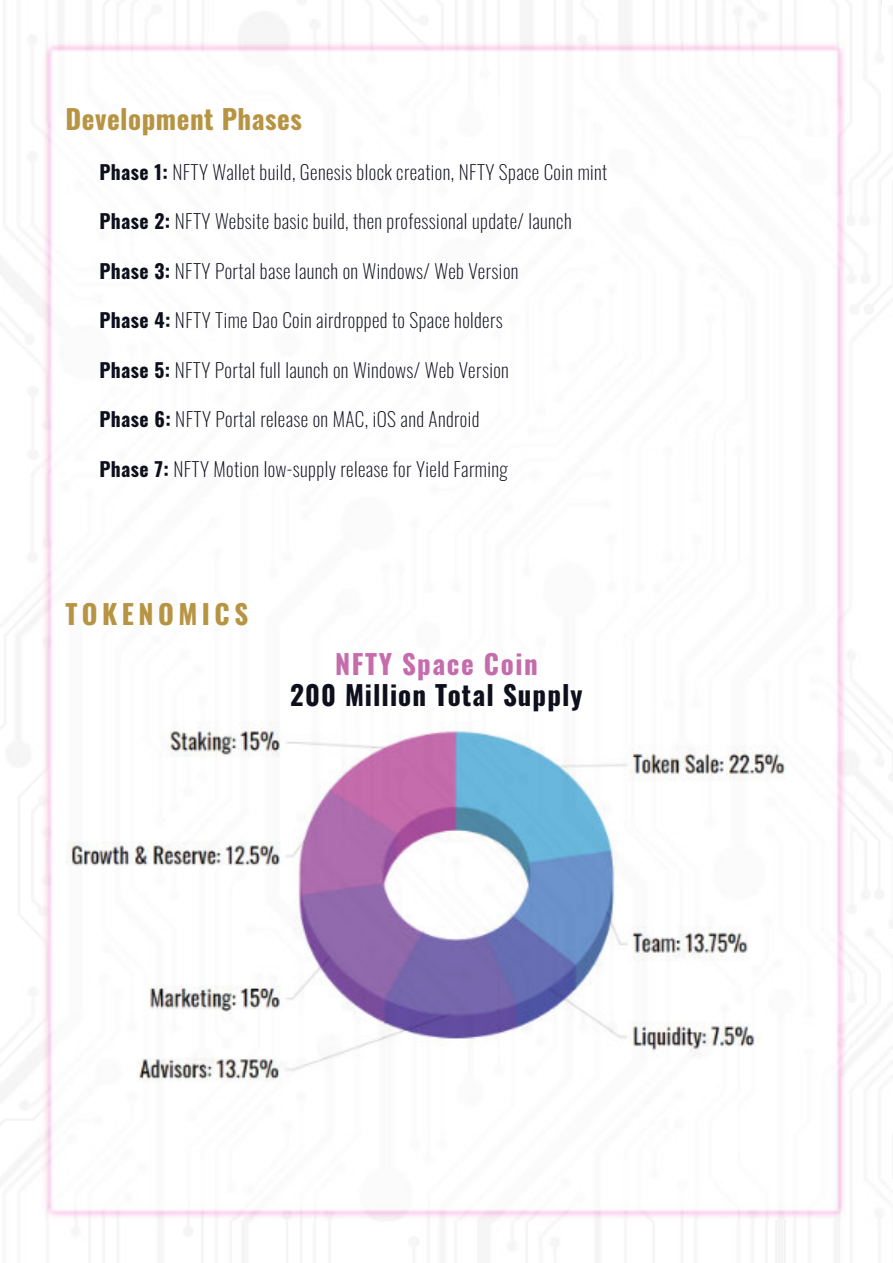
<style>
.page{position:relative;width:893px;height:1263px;background:#fff}
.page>*{position:absolute;margin:0;border:0;box-sizing:border-box;transform-origin:0 0}
.t1{font:700 27px "Oswald";letter-spacing:.04em;color:#0e0f1c}
.t2{font:700 27px "Oswald";letter-spacing:.02em;color:#b79442}
.t3{font:700 27px "Oswald";letter-spacing:.06em;color:#c56dac}
.t4{font:700 27px "Oswald";letter-spacing:.17em;color:#b79442}
.t5{font:200 19.5px "Oswald";letter-spacing:.02em;color:#0e0f1c}
.s1{font-weight:700}
</style>
<div class="page">
<svg style="left:867px;top:0;width:15px;height:280px"></svg>
<img style="left:42px;top:41px;width:804px;height:1178px">
<img style="left:66px;top:721px;width:730px;height:378px">
<h1 class="t2" style="left:66px;top:98px;width:238px">Development Phases</h1>
<p class="t5" style="left:100px;top:156px;width:509px"><span class="s1">Phase 1:</span> NFTY Wallet build, Genesis block creation, NFTY Space Coin mint</p>
<p class="t5" style="left:100px;top:206px;width:474px"><span class="s1">Phase 2:</span> NFTY Website basic build, then professional update/ launch</p>
<p class="t5" style="left:100px;top:255px;width:420px"><span class="s1">Phase 3:</span> NFTY Portal base launch on Windows/ Web Version</p>
<p class="t5" style="left:100px;top:305px;width:405px"><span class="s1">Phase 4:</span> NFTY Time Dao Coin airdropped to Space holders</p>
<p class="t5" style="left:100px;top:354px;width:411px"><span class="s1">Phase 5:</span> NFTY Portal full launch on Windows/ Web Version</p>
<p class="t5" style="left:100px;top:404px;width:382px"><span class="s1">Phase 6:</span> NFTY Portal release on MAC, iOS and Android</p>
<p class="t5" style="left:100px;top:453px;width:410px"><span class="s1">Phase 7:</span> NFTY Motion low-supply release for Yield Farming</p>
<h1 class="t4" style="left:66px;top:593px;width:184px">TOKENOMICS</h1>
<h1 class="t3" style="left:335px;top:642px;width:204px">NFTY Space Coin</h1>
<h1 class="t1" style="left:290px;top:674px;width:294px">200 Million Total Supply</h1>
</div>
